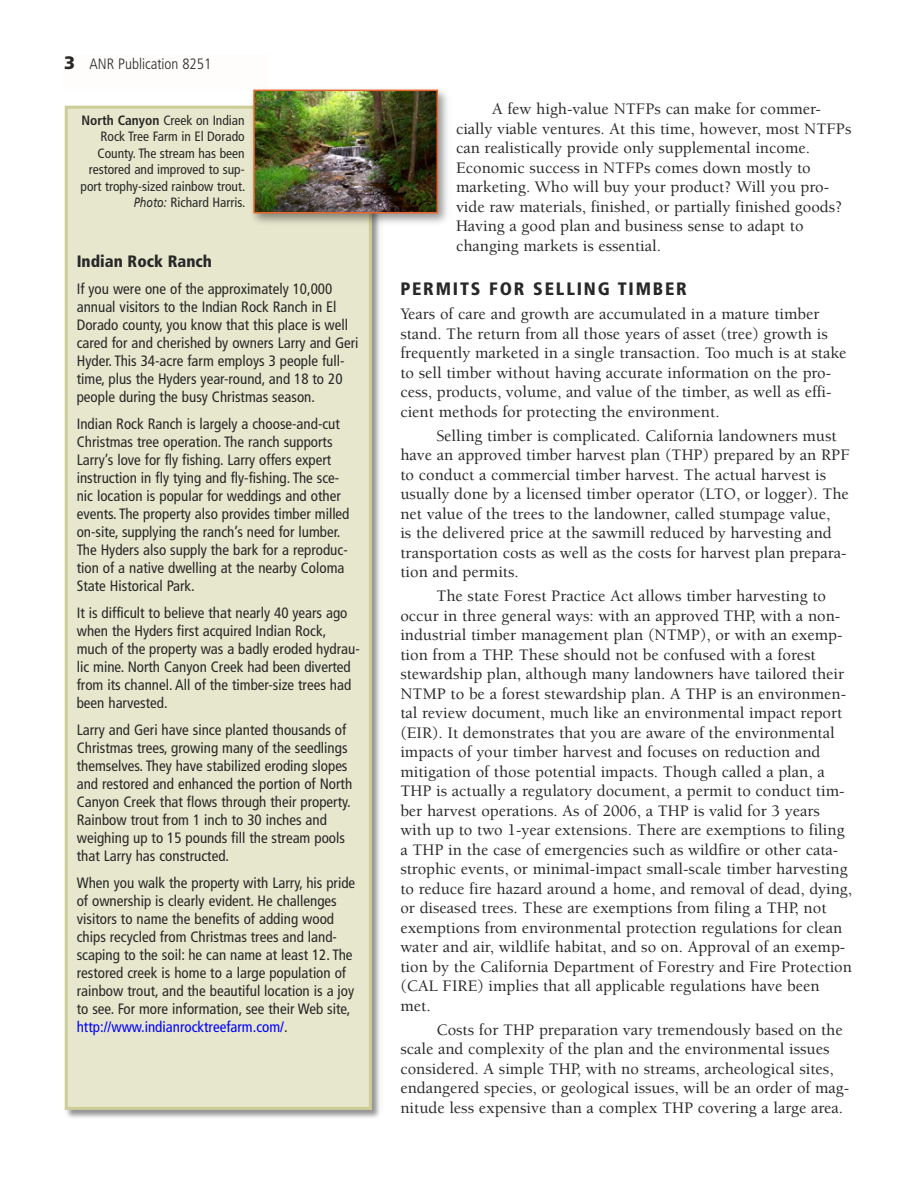
<style>
.page{position:relative;width:918px;height:1188px;background:#fff}
.page>*{position:absolute;margin:0;border:0;box-sizing:border-box;transform-origin:0 0}
.t1{font:900 condensed 18px "Frutiger";letter-spacing:.1em;color:#282829}
.t2{font:500 16.5px/19.5px "Berkeley";color:#282829}
.t3{font:900 condensed 16.5px "Frutiger";color:#282829}
.t4{font:condensed 15px/18px "Frutiger";color:#282829}
.t5{font:300 condensed 15px "Frutiger";color:#282829}
.t6{font:condensed 13.5px/16.5px "Frutiger";color:#282829;text-align:right}
.s1{font-weight:700}
.s2{font-style:italic;font-stretch:normal}
.s3{color:#0000fe}
</style>
<div class="page">
<div style="left:63px;top:104px;width:319px;height:1016px;background:#000;opacity:.42"></div>
<div style="left:66px;top:107px;width:304px;height:1001px;background:#e7e7cd"></div>
<div style="left:65px;top:106px;width:307px;height:1004px;border:3px solid #cdcd98"></div>
<div style="left:249px;top:85px;width:203px;height:143px;background:#000;opacity:.42"></div>
<img style="left:256px;top:93px;width:179px;height:117px">
<div style="left:253px;top:90px;width:185px;height:123px;border:2px solid #e8652c"></div>
<p class="t5" style="left:89px;top:56px;width:123px">ANR Publication 8251</p>
<p class="t6" style="left:81px;top:112px;width:166px"><span class="s1">North Canyon</span> Creek on Indian<br>Rock Tree Farm in El Dorado<br>County. The stream has been restored and improved to sup&shy;port trophy-sized rainbow trout.<br><span class="s2">Photo:</span> Richard Harris.</p>
<p class="t3" style="left:77px;top:251px;width:137px">INDIAN ROCK RANCH</p>
<p class="t4" style="left:77px;top:280px;width:283px">If you were one of the approximately 10,000 annual visitors to the Indian Rock Ranch in El Dorado county, you know that this place is well cared for and cherished by owners Larry and Geri Hyder. This 34-acre farm employs 3 people full&shy;time, plus the Hyders year-round, and 18 to 20 people during the busy Christmas season.</p>
<p class="t4" style="left:77px;top:415px;width:274px">Indian Rock Ranch is largely a choose-and-cut Christmas tree operation. The ranch supports Larry’s love for fly fishing. Larry offers expert instruction in fly tying and fly-fishing. The sce&shy;nic location is popular for weddings and other events. The property also provides timber milled on-site, supplying the ranch’s need for lumber.<br>The Hyders also supply the bark for a reproduc&shy;tion of a native dwelling at the nearby Coloma State Historical Park.</p>
<p class="t4" style="left:77px;top:604px;width:285px">It is difficult to believe that nearly 40 years ago when the Hyders first acquired Indian Rock, much of the property was a badly eroded hydrau&shy;lic mine. North Canyon Creek had been diverted from its channel. All of the timber-size trees had been harvested.</p>
<p class="t4" style="left:77px;top:721px;width:277px">Larry and Geri have since planted thousands of Christmas trees, growing many of the seedlings themselves. They have stabilized eroding slopes and restored and enhanced the portion of North Canyon Creek that flows through their property.<br>Rainbow trout from 1 inch to 30 inches and weighing up to 15 pounds fill the stream pools that Larry has constructed.</p>
<p class="t4" style="left:77px;top:874px;width:280px">When you walk the property with Larry, his pride of ownership is clearly evident. He challenges visitors to name the benefits of adding wood chips recycled from Christmas trees and land&shy;scaping to the soil: he can name at least 12. The restored creek is home to a large population of rainbow trout, and the beautiful location is a joy to see. For more information, see their Web site, <span class="s3">http://www.indianrocktreefarm.com/</span>.</p>
<p class="t2" style="left:456px;top:100px;width:397px;text-indent:36px">A few high-value NTFPs can make for commer&shy;cially viable ventures. At this time, however, most NTFPs can realistically provide only supplemental income.<br>Economic success in NTFPs comes down mostly to marketing. Who will buy your product? Will you pro&shy;vide raw materials, finished, or partially finished goods?<br>Having a good plan and business sense to adapt to changing markets is essential.</p>
<p class="t1" style="left:400px;top:278px;width:288px">PERMITS FOR SELLING TIMBER</p>
<p class="t2" style="left:400px;top:304px;width:448px">Years of care and growth are accumulated in a mature timber stand. The return from all those years of asset (tree) growth is frequently marketed in a single transaction. Too much is at stake to sell timber without having accurate information on the pro&shy;cess, products, volume, and value of the timber, as well as effi&shy;cient methods for protecting the environment.</p>
<p class="t2" style="left:400px;top:426px;width:451px;text-indent:36px">Selling timber is complicated. California landowners must have an approved timber harvest plan (THP) prepared by an RPF to conduct a commercial timber harvest. The actual harvest is usually done by a licensed timber operator (LTO, or logger). The net value of the trees to the landowner, called stumpage value,<br>is the delivered price at the sawmill reduced by harvesting and transporta-tion costs as well as the costs for harvest plan prepara&shy;tion and permits.</p>
<p class="t2" style="left:400px;top:586px;width:453px;text-indent:36px">The state Forest Practice Act allows timber harvesting to occur in three general ways: with an approved THP, with a non&shy;industrial timber management plan (NTMP), or with an exemp&shy;tion from a THP. These should not be confused with a forest stewardship plan, although many landowners have tailored their NTMP to be a forest stewardship plan. A THP is an environmen&shy;tal review document, much like an environ-men-tal impact report (EIR). It demonstrates that you are aware of the environmental impacts of your timber harvest and focuses on reduction and mitigation of those potential impacts. Though called a plan, a THP is actually a regulatory document, a permit to conduct tim&shy;ber harvest operations. As of 2006, a THP is valid for 3 years with up to two 1-year extensions. There are exemptions to filing a THP in the case of emergencies such as wildfire or other cata&shy;strophic events, or minimal-impact small-scale timber harvesting to reduce fire hazard around a home, and removal of dead, dying, or diseased trees. These are exemptions from filing a THP, not exemptions from environmental protection regulations for clean water and air, wildlife habitat, and so on. Approval of an exemp&shy;tion by the California Department of Forestry and Fire Protection (CAL FIRE) implies that all applicable regulations have been met.</p>
<p class="t2" style="left:400px;top:1020px;width:450px;text-indent:36px">Costs for THP preparation vary tremendously based on the scale and com-plex-ity of the plan and the environmental issues considered. A simple THP, with no streams, archeological sites, endangered species, or geological issues, will be an order of mag&shy;nitude less expensive than a complex THP covering a large area.</p>
</div>
